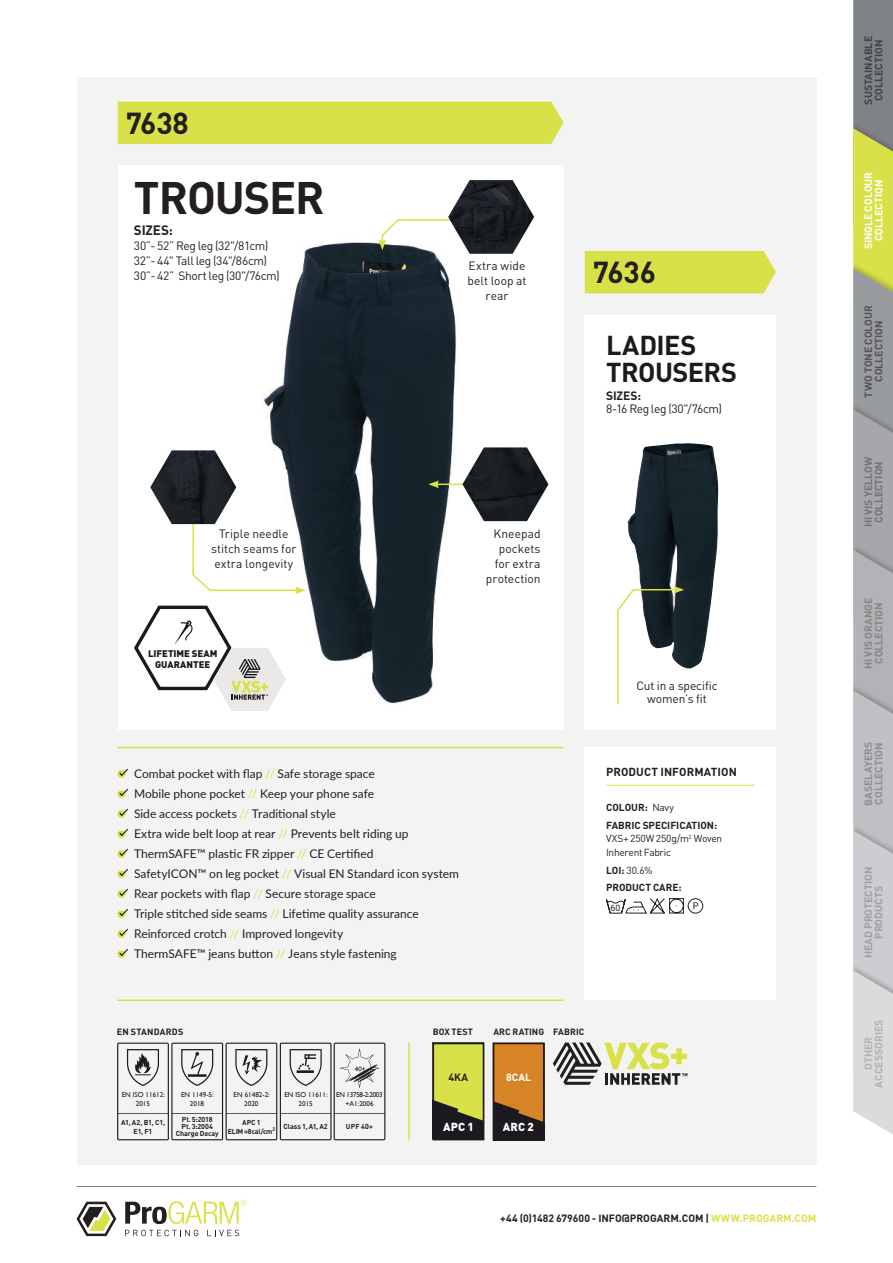
<style>
.page{position:relative;width:893px;height:1263px;background:#fff}
.page>*{position:absolute;margin:0;border:0;box-sizing:border-box;transform-origin:0 0}
.t1{font:700 45px "DIN";letter-spacing:-.025em;color:#241f1f}
.t2{font:700 30px "DIN";letter-spacing:-.005em;color:#241f1f}
.t3{font:700 27px/26.4px "DIN";letter-spacing:-.02em;color:#1c1a1e}
.t4{font:700 13.5px "DIN";letter-spacing:-.015em;color:#241f1f}
.t5{font:12px/20px "Lato";color:#241f1f}
.t6{font:12px/15px "DIN";color:#241f1f;text-align:center}
.t7{font:12px/15px "DIN";letter-spacing:-.03em;color:#241f1f}
.t8{font:12px "DIN";letter-spacing:-.035em;color:#241f1f}
.t9{font:700 12px "DIN";letter-spacing:-.01em;color:#241f1f}
.t10{font:700 11.55px "DIN";letter-spacing:.01em;color:#241f1f}
.t11{font:900 11.55px "DIN";letter-spacing:.015em;color:#fff}
.t12{font:700 10.5px "DIN";color:#241f1f}
.t13{font:700 10.5px/10.5px "DIN";color:#fff;text-align:center}
.t14{font:700 10.5px/10.5px "DIN";color:#565459;text-align:center}
.t15{font:700 10.5px/10.5px "DIN";color:#a19fa1;text-align:center}
.t16{font:700 10.5px/10.5px "DIN";color:#424348;text-align:center}
.t17{font:700 10.5px/10.5px "DIN";color:#888587;text-align:center}
.t18{font:700 10.5px/10.5px "DIN";color:#767375;text-align:center}
.t19{font:700 10.5px/10.5px "DIN";color:#908e91}
.t20{font:700 10.5px/10.5px "DIN";color:#b3b1b4;text-align:center}
.t21{font:700 10.2px/17.7px "DIN";color:#241f1f}
.t22{font:10.2px/13.5px "DIN";letter-spacing:-.025em;color:#241f1f}
.t23{font:900 9.6px/10.9px "DIN";color:#1c1a1e;text-align:center}
.t24{font:9.3px "Roboto";color:#241f1f}
.t25{font:700 9px "DIN";letter-spacing:.01em;color:#241f1f}
.t26{font:8.85px "Roboto";color:#241f1f}
.t27{font:700 7.05px/7.1px "DIN";letter-spacing:-.01em;color:#241f1f;text-align:center}
.t28{font:7.05px/8.6px "Gill Sans";color:#171b1c;text-align:center}
.t29{font:7.05px/8.6px "Gill Sans";letter-spacing:-.04em;color:#171b1c;text-align:center}
.t30{font:700 7.05px/8.7px "DIN";letter-spacing:-.03em;color:#241f1f;text-align:center}
.s1{color:#d8e248}
.s2{font-weight:400}
</style>
<div class="page">
<svg style="left:853px;top:0;width:40px;height:1134px;background:#b6b8a8"></svg>
<div style="left:77px;top:77px;width:739px;height:1088px;background:#f4f3f3"></div>
<div style="left:585px;top:315px;width:191px;height:415px;background:#fff"></div>
<img style="left:627px;top:443px;width:91px;height:225px">
<div style="left:118px;top:165px;width:446px;height:565px;background:#fff"></div>
<img style="left:236px;top:242px;width:291px;height:462px">
<svg style="left:378px;top:219px;width:70px;height:31px"></svg>
<svg style="left:192px;top:500px;width:114px;height:94px"></svg>
<svg style="left:117px;top:769px;width:11px;height:9px"></svg>
<svg style="left:117px;top:789px;width:11px;height:9px"></svg>
<svg style="left:117px;top:809px;width:11px;height:9px"></svg>
<svg style="left:117px;top:829px;width:11px;height:9px"></svg>
<svg style="left:117px;top:849px;width:11px;height:9px"></svg>
<svg style="left:117px;top:869px;width:11px;height:9px"></svg>
<svg style="left:117px;top:889px;width:11px;height:9px"></svg>
<svg style="left:117px;top:909px;width:11px;height:9px"></svg>
<svg style="left:117px;top:929px;width:11px;height:9px"></svg>
<svg style="left:117px;top:949px;width:11px;height:9px"></svg>
<hr style="left:118px;top:747px;width:445px;height:1px;background:#d8e248">
<hr style="left:118px;top:999px;width:445px;height:2px;background:#d8e248">
<svg style="left:617px;top:586px;width:67px;height:119px"></svg>
<div style="left:585px;top:747px;width:191px;height:252px;background:#fff"></div>
<hr style="left:606px;top:785px;width:149px;height:1px;background:#d8e248">
<div style="left:688px;top:898px;width:15px;height:15px;border:1px solid #241f1f;border-radius:50%"></div>
<svg style="left:606px;top:898px;width:78px;height:15px"></svg>
<hr style="left:437px;top:483px;width:53px;height:2px;background:#d8e248">
<svg style="left:428px;top:480px;width:11px;height:8px"></svg>
<svg style="left:134px;top:603px;width:152px;height:108px"></svg>
<img style="left:150px;top:450px;width:86px;height:74px">
<img style="left:462px;top:447px;width:86px;height:74px">
<img style="left:448px;top:180px;width:86px;height:74px">
<div style="left:585px;top:251px;width:191px;height:42px;background:#d8e248"></div>
<div style="left:118px;top:102px;width:446px;height:42px;background:#d8e248"></div>
<div style="left:493px;top:1043px;width:52px;height:97px;background:#1c1a1e"></div>
<svg style="left:496px;top:1045px;width:46px;height:77px;background:#bd7524"></svg>
<div style="left:493px;top:1042px;width:52px;height:98px;border:2px solid #1c1a1e"></div>
<div style="left:432px;top:1042px;width:52px;height:97px;background:#1c1a1e"></div>
<svg style="left:435px;top:1045px;width:46px;height:75px;background:#bfc842"></svg>
<div style="left:432px;top:1042px;width:52px;height:98px;border:2px solid #1c1a1e"></div>
<hr style="left:408px;top:1042px;width:2px;height:98px;background:#d8e248">
<svg style="left:553px;top:1042px;width:134px;height:43px"></svg>
<svg style="left:117px;top:1043px;width:268px;height:97px"></svg>
<svg style="left:125px;top:1199px;width:122px;height:25px"></svg>
<svg style="left:125px;top:1230px;width:73px;height:6px"></svg>
<svg style="left:207px;top:1230px;width:32px;height:6px"></svg>
<svg style="left:77px;top:1202px;width:39px;height:34px"></svg>
<hr style="left:77px;top:1186px;width:739px;height:1px;background:#808386">
<h2 class="t2" style="left:126px;top:103px;width:65px">7638</h2>
<h1 class="t1" style="left:134px;top:169px;width:192px">TROUSER</h1>
<p class="t4" style="left:134px;top:221px;width:41px">SIZES:</p>
<p class="t7" style="left:134px;top:238px;width:147px">30”- 52” Reg leg (32"/81cm)<br>32”- 44" Tall leg (34"/86cm)<br>30”- 42” Short leg (30"/76cm)</p>
<p class="t6" style="left:468px;top:258px;width:60px">Extra wide belt loop at rear</p>
<h2 class="t2" style="left:593px;top:252px;width:65px">7636</h2>
<h3 class="t3" style="left:606px;top:331px;width:133px">LADIES<br>TROUSERS</h3>
<p class="t9" style="left:606px;top:387px;width:36px">SIZES:</p>
<p class="t8" style="left:606px;top:401px;width:117px">8-16 Reg leg (30"/76cm)</p>
<p class="t6" style="left:211px;top:526px;width:87px">Triple needle stitch seams for extra longevity</p>
<p class="t6" style="left:486px;top:526px;width:56px;text-align:right">Kneepad pockets for extra protection</p>
<p class="t23" style="left:148px;top:648px;width:71px">LIFETIME SEAM<br>GUARANTEE</p>
<p class="t5" style="left:134px;top:763px;width:327px">Combat pocket with flap <span class="s1">//</span> Safe storage space<br>Mobile phone pocket <span class="s1">//</span> Keep your phone safe<br>Side access pockets <span class="s1">//</span> Traditional style<br>Extra wide belt loop at rear <span class="s1">//</span> Prevents belt riding up ThermSAFE™ plastic FR zipper <span class="s1">//</span> CE Certified<br>SafetyICON™ on leg pocket <span class="s1">//</span> Visual EN Standard icon system Rear pockets with flap <span class="s1">//</span> Secure storage space<br>Triple stitched side seams <span class="s1">//</span> Lifetime quality assurance Reinforced crotch <span class="s1">//</span> Improved longevity<br>ThermSAFE™ jeans button <span class="s1">//</span> Jeans style fastening</p>
<p class="t6" style="left:636px;top:678px;width:83px;line-height:13.5px">Cut in a specific women’s fit</p>
<p class="t10" style="left:606px;top:764px;width:132px">PRODUCT INFORMATION</p>
<p class="t21" style="left:606px;top:798px;width:113px">COLOUR: <span class="s2">Navy<br></span>FABRIC SPECIFICATION:</p>
<p class="t22" style="left:606px;top:832px;width:118px">VXS+ 250W 250g/m<sup>2</sup> Woven<br>Inherent Fabric</p>
<p class="t21" style="left:606px;top:860px;width:77px">LOI: <span class="s2">30.6%<br></span>PRODUCT CARE:</p>
<p class="t26" style="left:611px;top:902px;width:11px">60</p>
<p class="t24" style="left:693px;top:899px;width:7px">P</p>
<p class="t25" style="left:117px;top:1026px;width:68px">EN STANDARDS</p>
<p class="t25" style="left:433px;top:1026px;width:42px">BOX TEST</p>
<p class="t25" style="left:493px;top:1026px;width:92px">ARC RATING FABRIC</p>
<p class="t12" style="left:448px;top:1070px;width:21px">4KA</p>
<p class="t13" style="left:506px;top:1071px;width:27px">8CAL</p>
<p class="t28" style="left:122px;top:1090px;width:45px">EN ISO 11612:<br>2015</p>
<p class="t28" style="left:181px;top:1090px;width:34px">EN 1149-5:<br>2018</p>
<p class="t28" style="left:234px;top:1090px;width:38px">EN 61482-2:<br>2020</p>
<p class="t28" style="left:284px;top:1090px;width:45px">EN ISO 11611:<br>2015</p>
<p class="t27" style="left:283px;top:1123px;width:46px">Class 1, A1, A2</p>
<p class="t27" style="left:176px;top:1116px;width:45px">Pt. 5:2018<br>Pt. 3:2004<br>Charge Decay</p>
<p class="t30" style="left:228px;top:1118px;width:49px">APC 1<br>ELIM =8cal/cm<sup>2</sup></p>
<p class="t27" style="left:121px;top:1118px;width:45px;line-height:8.9px">A1, A2, B1, C1,<br>E1, F1</p>
<p class="t29" style="left:336px;top:1090px;width:48px">EN 13758-2:2003 +A1:2006</p>
<p class="t27" style="left:346px;top:1123px;width:29px">UPF 40+</p>
<p class="t11" style="left:443px;top:1119px;width:32px">APC 1</p>
<p class="t11" style="left:503px;top:1119px;width:32px">ARC 2</p>
<p class="t12" style="left:500px;top:1211px;width:318px">+44 (0)1482 679600 - INFO@PROGARM.COM | <span class="s1">WWW.PROGARM.COM</span></p>
<p class="t16" style="left:862px;top:105px;width:70px;rotate:-90deg">SUSTAINABLE<br>COLLECTION</p>
<p class="t13" style="left:862px;top:249px;width:79px;rotate:-90deg">SINGLE COLOUR<br>COLLECTION</p>
<p class="t14" style="left:862px;top:398px;width:94px;rotate:-90deg">TWO TONE COLOUR<br>COLLECTION</p>
<p class="t18" style="left:862px;top:527px;width:72px;rotate:-90deg">HI VIS YELLOW<br>COLLECTION</p>
<p class="t17" style="left:862px;top:669px;width:73px;rotate:-90deg">HI VIS ORANGE<br>COLLECTION</p>
<p class="t19" style="left:862px;top:806px;width:66px;rotate:-90deg">BASELAYERS<br>COLLECTION</p>
<p class="t15" style="left:862px;top:958px;width:93px;rotate:-90deg">HEAD PROTECTION<br>PRODUCTS</p>
<p class="t20" style="left:862px;top:1088px;width:70px;rotate:-90deg">OTHER<br>ACCESSORIES</p>
</div>
